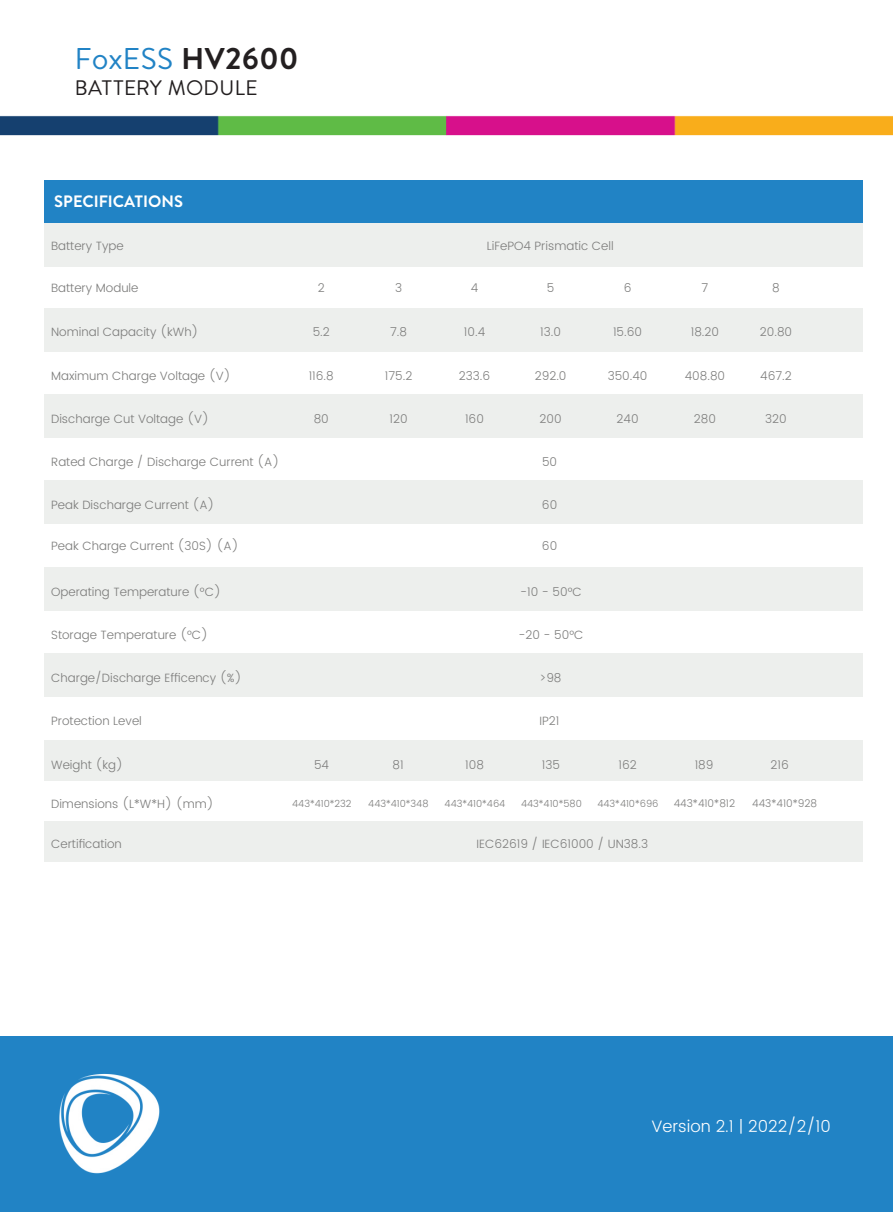
<style>
.page{position:relative;width:893px;height:1212px;background:#fff}
.page>*{position:absolute;margin:0;border:0;box-sizing:border-box;transform-origin:0 0}
.t1{font:30px "Brandon Text";letter-spacing:.005em;color:#2183c5}
.t2{font:21px "Brandon Text";letter-spacing:.01em;color:#231f20}
.t3{font:300 16.5px "Poppins";color:#fff}
.t4{font:700 16.5px "Brandon Text";color:#fff}
.t5{font:300 12px "Poppins";color:#7b7b7a}
.t6{font:300 10.5px "Poppins";color:#7b7b7a}
.t7{font:300 9.75px "Poppins";color:#7b7b7a}
.s1{font-weight:700;color:#231f20}
</style>
<div class="page">
<div style="left:0;top:1036px;width:893px;height:176px;background:#2183c5"></div>
<img style="left:59px;top:1073px;width:101px;height:101px">
<img style="left:0;top:115px;width:893px;height:21px">
<div style="left:44px;top:180px;width:819px;height:43px;background:#2183c5"></div>
<div style="left:44px;top:740px;width:819px;height:40px;background:#edefed"></div>
<div style="left:44px;top:821px;width:819px;height:41px;background:#edefed"></div>
<div style="left:44px;top:653px;width:819px;height:44px;background:#edefed"></div>
<div style="left:44px;top:567px;width:819px;height:43px;background:#edefed"></div>
<div style="left:44px;top:481px;width:819px;height:43px;background:#edefed"></div>
<div style="left:44px;top:394px;width:819px;height:43px;background:#edefed"></div>
<div style="left:44px;top:308px;width:819px;height:43px;background:#edefed"></div>
<div style="left:44px;top:223px;width:819px;height:43px;background:#edefed"></div>
<h1 class="t1" style="left:75px;top:38px;width:225px">FoxESS <span class="s1">HV2600</span></h1>
<h2 class="t2" style="left:75px;top:73px;width:184px">BATTERY MODULE</h2>
<h3 class="t4" style="left:54px;top:190px;width:130px">SPECIFICATIONS</h3>
<p class="t5" style="left:51px;top:237px;width:74px">Battery Type</p>
<p class="t5" style="left:51px;top:279px;width:89px">Battery Module</p>
<p class="t5" style="left:487px;top:237px;width:128px">LiFePO4 Prismatic Cell</p>
<p class="t5" style="left:318px;top:279px;width:8px">2</p>
<p class="t5" style="left:395px;top:279px;width:9px">3</p>
<p class="t5" style="left:471px;top:279px;width:9px">4</p>
<p class="t5" style="left:547px;top:279px;width:9px">5</p>
<p class="t5" style="left:624px;top:279px;width:9px">6</p>
<p class="t5" style="left:702px;top:279px;width:8px">7</p>
<p class="t5" style="left:772px;top:279px;width:9px">8</p>
<p class="t5" style="left:51px;top:324px;width:149px">Nominal Capacity (kWh)</p>
<p class="t5" style="left:313px;top:324px;width:19px">5.2</p>
<p class="t5" style="left:390px;top:324px;width:18px">7.8</p>
<p class="t5" style="left:464px;top:324px;width:23px">10.4</p>
<p class="t5" style="left:540px;top:324px;width:22px">13.0</p>
<p class="t5" style="left:613px;top:324px;width:31px">15.60</p>
<p class="t5" style="left:691px;top:324px;width:30px">18.20</p>
<p class="t5" style="left:760px;top:324px;width:34px">20.80</p>
<p class="t5" style="left:51px;top:367px;width:181px">Maximum Charge Voltage (V)</p>
<p class="t5" style="left:309px;top:367px;width:27px">116.8</p>
<p class="t5" style="left:385px;top:367px;width:29px">175.2</p>
<p class="t5" style="left:459px;top:367px;width:33px">233.6</p>
<p class="t5" style="left:535px;top:367px;width:33px">292.0</p>
<p class="t5" style="left:608px;top:367px;width:41px">350.40</p>
<p class="t5" style="left:685px;top:367px;width:42px">408.80</p>
<p class="t5" style="left:760px;top:367px;width:33px">467.2</p>
<p class="t5" style="left:51px;top:410px;width:159px">Discharge Cut Voltage (V)</p>
<p class="t5" style="left:314px;top:410px;width:17px">80</p>
<p class="t5" style="left:540px;top:410px;width:24px">200</p>
<p class="t5" style="left:51px;top:453px;width:230px">Rated Charge / Discharge Current (A)</p>
<p class="t5" style="left:542px;top:453px;width:17px">50</p>
<p class="t5" style="left:51px;top:496px;width:165px">Peak Discharge Current (A)</p>
<p class="t5" style="left:51px;top:537px;width:189px">Peak Charge Current (30S) (A)</p>
<p class="t5" style="left:390px;top:410px;width:20px">120</p>
<p class="t5" style="left:465px;top:410px;width:20px">160</p>
<p class="t5" style="left:617px;top:410px;width:24px">240</p>
<p class="t5" style="left:694px;top:410px;width:24px">280</p>
<p class="t5" style="left:765px;top:410px;width:23px">320</p>
<p class="t5" style="left:542px;top:496px;width:17px">60</p>
<p class="t5" style="left:542px;top:537px;width:17px">60</p>
<p class="t5" style="left:51px;top:583px;width:171px">Operating Temperature (°C)</p>
<p class="t5" style="left:520px;top:583px;width:63px">-10 - 50°C</p>
<p class="t5" style="left:51px;top:626px;width:159px">Storage Temperature (°C)</p>
<p class="t5" style="left:518px;top:626px;width:67px">-20 - 50°C</p>
<p class="t5" style="left:51px;top:669px;width:192px">Charge/Discharge Efficency (%)</p>
<p class="t5" style="left:539px;top:669px;width:24px">&gt;98</p>
<p class="t5" style="left:51px;top:712px;width:92px">Protection Level</p>
<p class="t5" style="left:539px;top:712px;width:21px">IP21</p>
<p class="t5" style="left:51px;top:756px;width:74px">Weight (kg)</p>
<p class="t5" style="left:314px;top:756px;width:17px">54</p>
<p class="t5" style="left:392px;top:756px;width:13px">81</p>
<p class="t5" style="left:465px;top:756px;width:20px">108</p>
<p class="t5" style="left:542px;top:756px;width:20px">135</p>
<p class="t5" style="left:618px;top:756px;width:20px">162</p>
<p class="t5" style="left:695px;top:756px;width:20px">189</p>
<p class="t5" style="left:770px;top:756px;width:20px">216</p>
<p class="t5" style="left:51px;top:795px;width:164px">Dimensions (L*W*H) (mm)</p>
<p class="t5" style="left:51px;top:835px;width:72px">Certification</p>
<p class="t5" style="left:477px;top:835px;width:173px">IEC62619 / IEC61000 / UN38.3</p>
<p class="t7" style="left:292px;top:796px;width:61px">443*410*232</p>
<p class="t7" style="left:368px;top:796px;width:62px">443*410*348</p>
<p class="t7" style="left:445px;top:796px;width:62px">443*410*464</p>
<p class="t7" style="left:521px;top:796px;width:62px">443*410*580</p>
<p class="t7" style="left:597px;top:796px;width:63px">443*410*696</p>
<p class="t6" style="left:674px;top:796px;width:63px">443*410*812</p>
<p class="t6" style="left:752px;top:796px;width:66px">443*410*928</p>
<h3 class="t3" style="left:651px;top:1115px;width:181px">Version 2.1 | 2022/2/10</h3>
</div>
